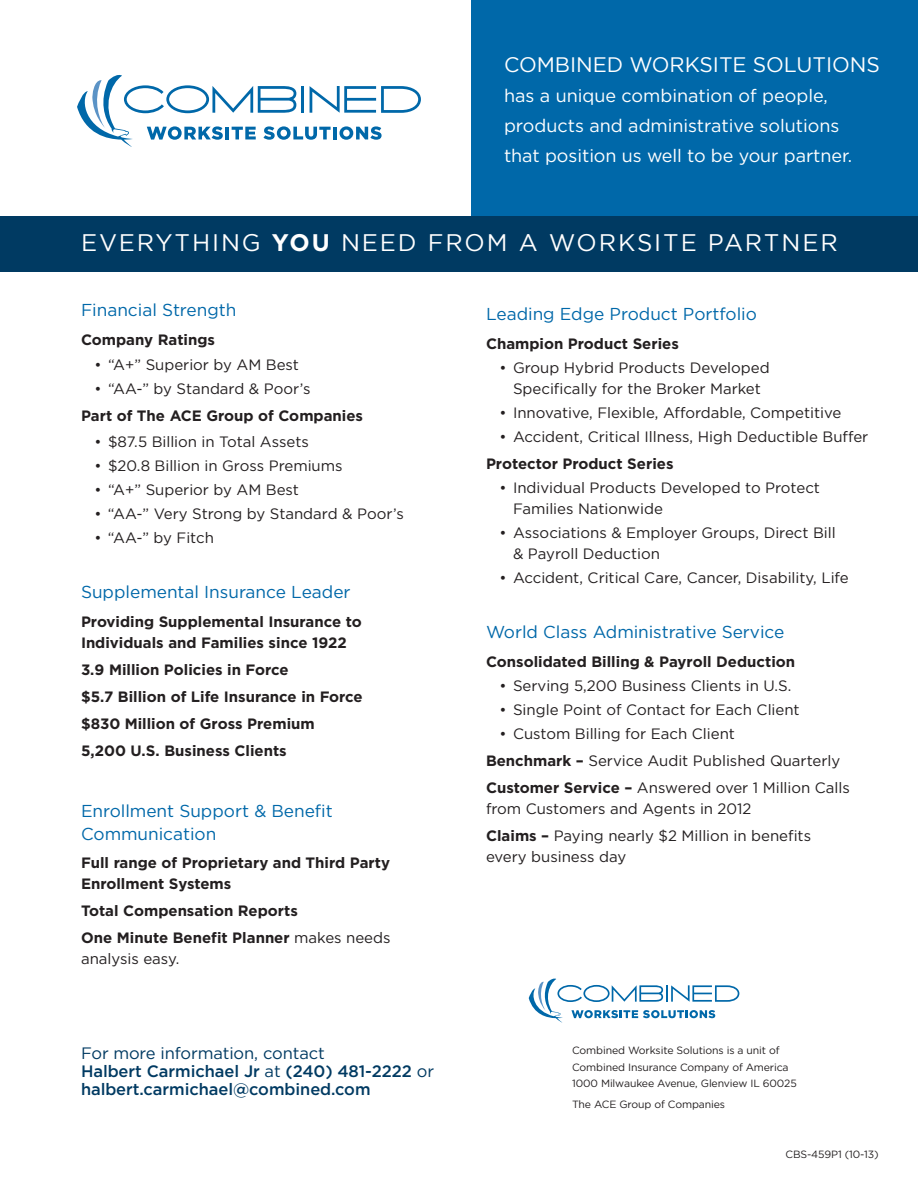
<style>
.page{position:relative;width:918px;height:1188px;background:#fff}
.page>*{position:absolute;margin:0;border:0;box-sizing:border-box;transform-origin:0 0}
.t1{font:24px "TT127 CO00";letter-spacing:.08em;color:#fff}
.t2{font:21px "TT127 CO00";color:#fff}
.t3{font:18px/30px "TT127 CO00";color:#fff}
.t4{font:17.25px/22.5px "TT127 CO00";color:#0068a9}
.t5{font:16.5px/18px "TT127 EO00";letter-spacing:-.005em;color:#003a62}
.t6{font:16.5px "TT127 CO00";letter-spacing:-.005em;color:#003a62}
.t7{font:15px/21px "TT127 CO00";color:#231f20}
.t8{font:15px/27px "TT1280 O00";color:#231f20}
.t9{font:10.5px/16.5px "TT127 CO00";letter-spacing:-.01em;color:#231f20}
.s1{font-family:"TT1280 O00"}
.s2{font-family:"TT127 CO00"}
.s3{color:#fff}
</style>
<div class="page">
<div style="left:472px;top:0;width:446px;height:216px;background:#0068a9"></div>
<div style="left:0;top:216px;width:918px;height:56px;background:#003a62"></div>
<svg style="left:529px;top:978px;width:210px;height:45px"></svg>
<svg style="left:77px;top:75px;width:344px;height:72px"></svg>
<h2 class="t2" style="left:504px;top:57px;width:377px">COMBINED WORKSITE SOLUTIONS</h2>
<p class="t3" style="left:504px;top:82px;width:350px">has a unique combination of people, products and administrative solutions that position us well to be your partner.</p>
<h1 class="t1" style="left:81px;top:234px;width:758px">EVERYTHING <span class="s1">YOU</span> NEED FROM A WORKSITE PARTNER</h1>
<p class="t4" style="left:81px;top:300px;width:157px">Financial Strength</p>
<p class="t8" style="left:81px;top:327px;width:136px">Company Ratings</p>
<p class="t7" style="left:94px;top:356px;width:206px">• “A+” Superior by AM Best</p>
<p class="t7" style="left:94px;top:380px;width:218px">• “AA-” by Standard &amp; Poor’s</p>
<p class="t8" style="left:81px;top:404px;width:284px">Part of The ACE Group of Companies</p>
<p class="t7" style="left:94px;top:432px;width:216px">• $87.5 Billion in Total Assets</p>
<p class="t7" style="left:94px;top:456px;width:250px">• $20.8 Billion in Gross Premiums</p>
<p class="t7" style="left:94px;top:480px;width:206px">• “A+” Superior by AM Best</p>
<p class="t7" style="left:94px;top:504px;width:311px">• “AA-” Very Strong by Standard &amp; Poor’s</p>
<p class="t7" style="left:94px;top:528px;width:121px">• “AA-” by Fitch</p>
<p class="t4" style="left:81px;top:582px;width:271px">Supplemental Insurance Leader</p>
<p class="t8" style="left:81px;top:612px;width:282px;line-height:21px">Providing Supplemental Insurance to<br>Individuals and Families since 1922</p>
<p class="t8" style="left:81px;top:657px;width:283px">3.9 Million Policies in Force<br>$5.7 Billion of Life Insurance in Force $830 Million of Gross Premium<br>5,200 U.S. Business Clients</p>
<p class="t4" style="left:81px;top:801px;width:253px">Enrollment Support &amp; Benefit<br>Communication</p>
<p class="t8" style="left:81px;top:854px;width:311px;line-height:21px">Full range of Proprietary and Third Party<br>Enrollment Systems</p>
<p class="t8" style="left:81px;top:899px;width:311px">Total Compensation Reports<br>One Minute Benefit Planner <span class="s2">makes needs</span></p>
<p class="t7" style="left:81px;top:950px;width:100px">analysis easy.</p>
<p class="t6" style="left:81px;top:1047px;width:252px">For more information, contact<span class="s3">-</span></p>
<p class="t5" style="left:81px;top:1062px;width:355px">Halbert Carmichael Jr <span class="s2">at</span> (240) 481-2222 <span class="s2">or </span>halbert.carmichael@combined.com</p>
<p class="t4" style="left:486px;top:304px;width:272px">Leading Edge Product Portfolio</p>
<p class="t8" style="left:486px;top:331px;width:194px">Champion Product Series</p>
<p class="t7" style="left:500px;top:358px;width:272px;text-align:center">• Group Hybrid Products Developed<br>Specifically for the Broker Market</p>
<p class="t7" style="left:500px;top:403px;width:343px">• Innovative, Flexible, Affordable, Competitive</p>
<p class="t7" style="left:500px;top:427px;width:370px">• Accident, Critical Illness, High Deductible Buffer</p>
<p class="t8" style="left:486px;top:451px;width:189px">Protector Product Series</p>
<p class="t7" style="left:513px;top:478px;width:309px;text-indent:-14px">• Individual Products Developed to Protect<br>Families Nationwide</p>
<p class="t7" style="left:513px;top:523px;width:324px;text-indent:-14px">• Associations &amp; Employer Groups, Direct Bill &amp; Payroll Deduction</p>
<p class="t7" style="left:500px;top:568px;width:351px">• Accident, Critical Care, Cancer, Disability, Life</p>
<p class="t4" style="left:486px;top:622px;width:300px">World Class Administrative Service</p>
<p class="t8" style="left:486px;top:649px;width:311px">Consolidated Billing &amp; Payroll Deduction</p>
<p class="t7" style="left:500px;top:676px;width:294px">• Serving 5,200 Business Clients in U.S.</p>
<p class="t7" style="left:500px;top:700px;width:302px">• Single Point of Contact for Each Client</p>
<p class="t7" style="left:486px;top:721px;width:365px;line-height:27px;text-indent:14px">• Custom Billing for Each Client<br><span class="s1">Benchmark –</span> Service Audit Published Quarterly<br><span class="s1">Customer Service –</span> Answered over 1 Million Calls</p>
<p class="t7" style="left:486px;top:796px;width:327px;line-height:27px">from Customers and Agents in 2012<br><span class="s1">Claims –</span> Paying nearly $2 Million in benefits</p>
<p class="t7" style="left:486px;top:847px;width:142px">every business day</p>
<p class="t9" style="left:572px;top:1043px;width:226px">Combined Worksite Solutions is a unit of<br>Combined Insurance Company of America<br>1000 Milwaukee Avenue, Glenview IL 60025</p>
<p class="t9" style="left:572px;top:1097px;width:155px">The ACE Group of Companies</p>
<p class="t9" style="left:785px;top:1147px;width:95px">CBS-459P1 (10-13)</p>
</div>
